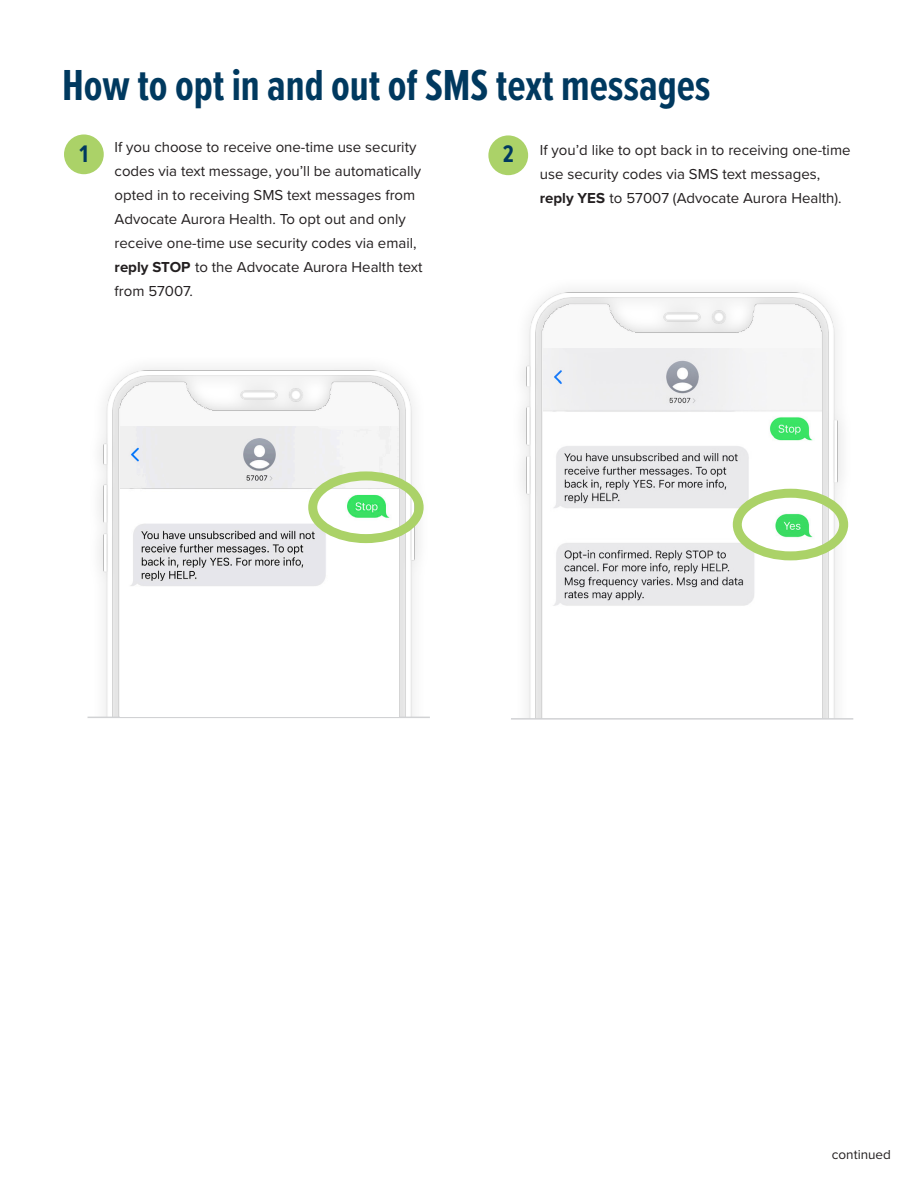
<style>
.page{position:relative;width:918px;height:1188px;background:#fff}
.page>*{position:absolute;margin:0;border:0;box-sizing:border-box;transform-origin:0 0}
.t1{font:700 45px "Proxima Nova Ex Cn";color:#00395f}
.t2{font:700 24.9px "Proxima Nova Ex Cn";color:#00395f}
.t3{font:15px/24px "Proxima Nova";color:#231f20}
.t4{font:13.5px "Proxima Nova";color:#231f20}
.s1{font-weight:700}
</style>
<div class="page">
<div style="left:488px;top:135px;width:40px;height:40px;background:#abd268;border-radius:50%"></div>
<div style="left:64px;top:134px;width:40px;height:40px;background:#abd268;border-radius:50%"></div>
<img style="left:88px;top:367px;width:342px;height:350px">
<hr style="left:88px;top:717px;width:342px;height:1px;background:#d1d2d4">
<img style="left:120px;top:427px;width:278px;height:290px">
<img style="left:522px;top:290px;width:327px;height:428px">
<img style="left:543px;top:348px;width:278px;height:370px">
<hr style="left:511px;top:718px;width:342px;height:2px;background:#d1d2d4">
<div style="left:308px;top:471px;width:116px;height:72px;border:9px solid #abd268;border-radius:50%"></div>
<div style="left:733px;top:489px;width:115px;height:71px;border:9px solid #abd268;border-radius:50%"></div>
<p class="t1" style="left:62px;top:53px;width:650px">How to opt in and out of SMS text messages</p>
<p class="t2" style="left:80px;top:136px;width:10px">1</p>
<p class="t3" style="left:115px;top:135px;width:309px">If you choose to receive one-time use security codes via text message, you’ll be automatically opted in to receiving SMS text messages from Advocate Aurora Health. To opt out and only receive one-time use security codes via email, <span class="s1">reply STOP</span> to the Advocate Aurora Health text from 57007.</p>
<p class="t2" style="left:503px;top:136px;width:12px">2</p>
<p class="t3" style="left:540px;top:138px;width:312px">If you’d like to opt back in to receiving one-time use security codes via SMS text messages, <span class="s1">reply YES</span> to 57007 (Advocate Aurora Health).</p>
<p class="t4" style="left:832px;top:1145px;width:61px">continued</p>
</div>
